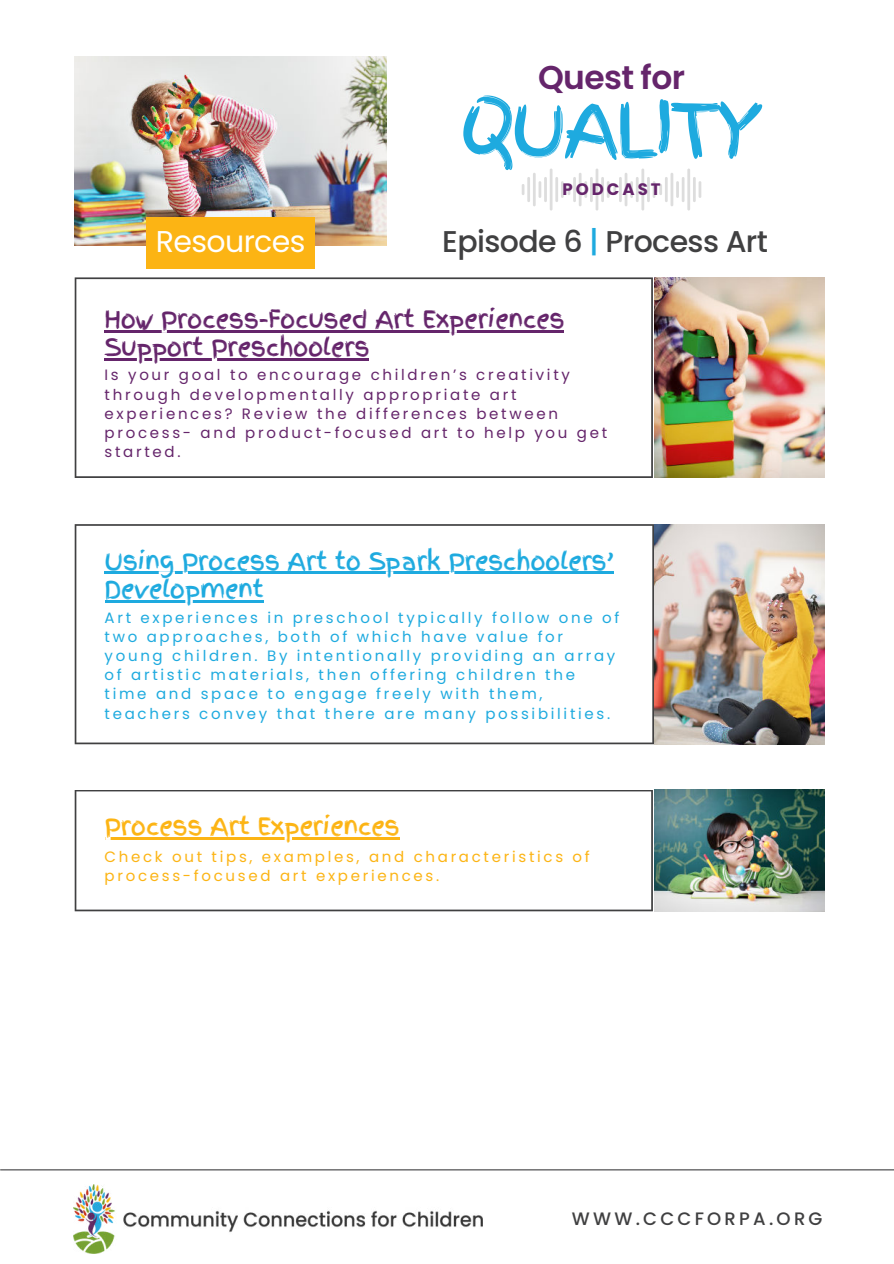
<style>
.page{position:relative;width:894px;height:1264px;background:#fff}
.page>*{position:absolute;margin:0;border:0;box-sizing:border-box;transform-origin:0 0}
.t1{font:71.55px "Finger Paint";letter-spacing:-.04em;color:#1eaadf}
.t2{font:600 32.85px "Poppins";letter-spacing:-.02em;color:#65256b}
.t3{font:500 30px "Poppins";letter-spacing:-.02em;color:#404041}
.t4{font:30px "Poppins";letter-spacing:-.02em;color:#fff}
.t5{font:24px/28.2px "Finger Paint";letter-spacing:-.02em;color:#65256b}
.t6{font:24px/28.2px "Finger Paint";letter-spacing:-.02em;color:#1eaadf}
.t7{font:24px "Finger Paint";letter-spacing:-.02em;color:#fcb414}
.t8{font:500 18px "Poppins";letter-spacing:.18em;color:#404041}
.t9{font:700 16.65px "Poppins";letter-spacing:.18em;color:#65256b}
.t10{font:15px/19.2px "Poppins";letter-spacing:.18em;color:#1eaadf}
.t11{font:15px/19.2px "Poppins";letter-spacing:.18em;color:#65256b}
.t12{font:15px/19.2px "Poppins";letter-spacing:.18em;color:#fcb414}
.s1{color:#1eaadf}
</style>
<div class="page">
<svg style="left:75px;top:277px;width:577px;height:201px"></svg>
<img style="left:654px;top:277px;width:169px;height:201px">
<img style="left:654px;top:789px;width:169px;height:122px">
<img style="left:654px;top:524px;width:169px;height:220px">
<hr style="left:1px;top:1169px;width:892px;height:1px;background:#404041">
<hr style="left:538px;top:181px;width:3px;height:17px;background:#404041">
<hr style="left:527px;top:177px;width:3px;height:25px;background:#404041">
<hr style="left:549px;top:168px;width:3px;height:42px;background:#404041">
<hr style="left:560px;top:181px;width:3px;height:17px;background:#404041">
<svg style="left:522px;top:184px;width:2px;height:11px"></svg>
<hr style="left:544px;top:177px;width:2px;height:25px;background:#404041">
<hr style="left:532px;top:173px;width:3px;height:33px;background:#404041">
<hr style="left:555px;top:177px;width:3px;height:25px;background:#404041">
<hr style="left:584px;top:181px;width:3px;height:17px;background:#404041">
<hr style="left:573px;top:177px;width:2px;height:25px;background:#404041">
<hr style="left:595px;top:168px;width:3px;height:42px;background:#404041">
<hr style="left:606px;top:181px;width:3px;height:17px;background:#404041">
<svg style="left:567px;top:184px;width:3px;height:11px"></svg>
<hr style="left:589px;top:177px;width:3px;height:25px;background:#404041">
<hr style="left:578px;top:173px;width:3px;height:33px;background:#404041">
<hr style="left:601px;top:177px;width:2px;height:25px;background:#404041">
<hr style="left:630px;top:181px;width:3px;height:17px;background:#404041">
<hr style="left:618px;top:177px;width:3px;height:25px;background:#404041">
<hr style="left:641px;top:168px;width:3px;height:42px;background:#404041">
<hr style="left:652px;top:181px;width:3px;height:17px;background:#404041">
<svg style="left:613px;top:184px;width:3px;height:11px"></svg>
<hr style="left:635px;top:177px;width:3px;height:25px;background:#404041">
<hr style="left:624px;top:173px;width:3px;height:33px;background:#404041">
<hr style="left:647px;top:177px;width:2px;height:25px;background:#404041">
<svg style="left:676px;top:181px;width:2px;height:17px"></svg>
<hr style="left:664px;top:177px;width:3px;height:25px;background:#404041">
<hr style="left:687px;top:168px;width:3px;height:42px;background:#404041">
<hr style="left:698px;top:181px;width:3px;height:17px;background:#404041">
<svg style="left:659px;top:184px;width:3px;height:11px"></svg>
<hr style="left:681px;top:177px;width:3px;height:25px;background:#404041">
<hr style="left:670px;top:173px;width:3px;height:33px;background:#404041">
<hr style="left:692px;top:177px;width:3px;height:25px;background:#404041">
<img style="left:73px;top:1184px;width:410px;height:69px">
<img style="left:75px;top:56px;width:311px;height:189px">
<div style="left:146px;top:217px;width:169px;height:51px;background:#fcb414"></div>
<hr style="left:104px;top:330px;width:460px;height:2px;background:#65256b">
<hr style="left:104px;top:358px;width:265px;height:2px;background:#65256b">
<svg style="left:75px;top:790px;width:577px;height:121px"></svg>
<hr style="left:104px;top:837px;width:295px;height:2px;background:#fcb414">
<svg style="left:75px;top:524px;width:578px;height:220px"></svg>
<hr style="left:104px;top:572px;width:509px;height:2px;background:#1eaadf">
<hr style="left:104px;top:600px;width:159px;height:2px;background:#1eaadf">
<h3 class="t4" style="left:156px;top:224px;width:151px">Resources</h3>
<h2 class="t2" style="left:538px;top:58px;width:148px">Quest for</h2>
<h1 class="t1" style="left:460px;top:76px;width:304px">QUALITY</h1>
<p class="t9" style="left:562px;top:179px;width:100px">PODCAST</p>
<h3 class="t3" style="left:442px;top:224px;width:327px">Episode 6 <span class="s1">|</span> Process Art</h3>
<h3 class="t5" style="left:104px;top:305px;width:461px">How Process-Focused Art Experiences<br>Support Preschoolers</h3>
<p class="t11" style="left:104px;top:365px;width:504px">Is your goal to encourage children’s creativity through developmentally appropriate art experiences? Review the differences between process- and product-focused art to help you get started.</p>
<h3 class="t6" style="left:104px;top:547px;width:511px">Using Process Art to Spark Preschoolers’<br>Development</h3>
<p class="t10" style="left:104px;top:608px;width:516px">Art experiences in preschool typically follow one of two approaches, both of which have value for young children. By intentionally providing an array of artistic materials, then offering children the time and space to engage freely with them, teachers convey that there are many possibilities.</p>
<h3 class="t7" style="left:104px;top:808px;width:297px">Process Art Experiences</h3>
<p class="t12" style="left:104px;top:846px;width:486px">Check out tips, examples, and characteristics of process-focused art experiences.</p>
<p class="t8" style="left:571px;top:1208px;width:252px">WWW.CCCFORPA.ORG</p>
</div>
